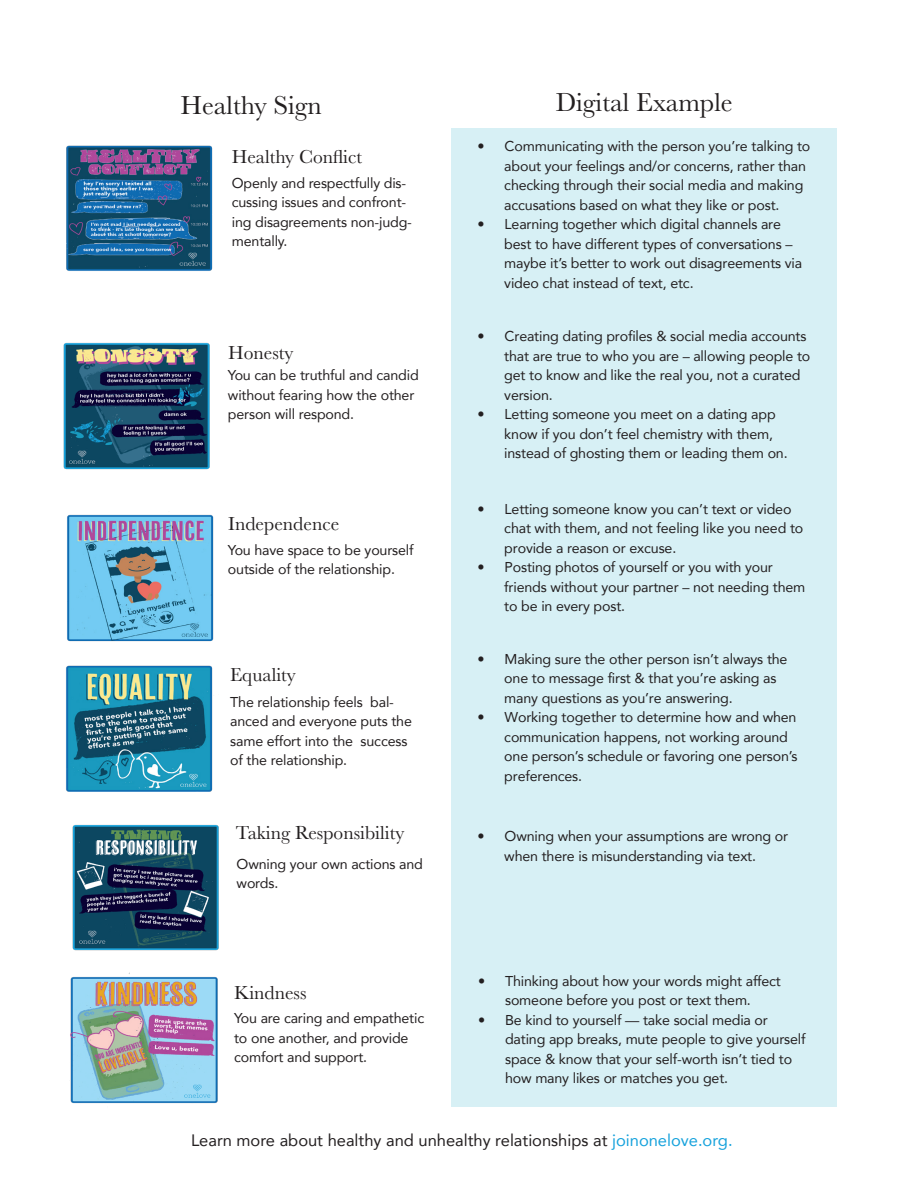
<style>
.page{position:relative;width:918px;height:1188px;background:#fff}
.page>*{position:absolute;margin:0;border:0;box-sizing:border-box;transform-origin:0 0}
.t1{font:27px "Baskerville";color:#231f20}
.t2{font:19.5px "Baskerville";color:#231f20}
.t3{font:16.5px "Avenir";color:#231f20}
.t4{font:14.25px/19.5px "Avenir";letter-spacing:-.01em;color:#231f20}
.s1{color:#16a2dc}
</style>
<div class="page">
<div style="left:451px;top:128px;width:386px;height:979px;background:#d7f0f5"></div>
<img style="left:63px;top:342px;width:147px;height:128px">
<img style="left:67px;top:514px;width:147px;height:128px">
<img style="left:66px;top:665px;width:147px;height:127px">
<img style="left:66px;top:145px;width:147px;height:126px">
<img style="left:72px;top:824px;width:147px;height:127px">
<img style="left:70px;top:972px;width:148px;height:132px">
<h1 class="t1" style="left:180px;top:88px;width:143px">Healthy Sign</h1>
<h1 class="t1" style="left:556px;top:85px;width:178px">Digital Example</h1>
<p class="t4" style="left:504px;top:136px;width:308px;text-indent:-27px">• Communicating with the person you’re talking to about your feelings and/or concerns, rather than checking through their social media and making accusations based on what they like or post.</p>
<p class="t4" style="left:504px;top:214px;width:299px;text-indent:-27px">• Learning together which digital channels are best to have different types of conversations – maybe it’s better to work out disagreements via video chat instead of text, etc.</p>
<h2 class="t2" style="left:232px;top:145px;width:132px">Healthy Conflict</h2>
<p class="t4" style="left:232px;top:173px;width:182px">Openly and respectfully dis&shy;cussing issues and confront&shy;ing disagreements non-judg&shy;mentally.</p>
<h2 class="t2" style="left:228px;top:340px;width:67px">Honesty</h2>
<p class="t4" style="left:228px;top:365px;width:192px">You can be truthful and candid without fearing how the other person will respond.</p>
<h2 class="t2" style="left:228px;top:512px;width:113px">Independence</h2>
<p class="t4" style="left:228px;top:540px;width:187px">You have space to be yourself outside of the relationship.</p>
<h2 class="t2" style="left:230px;top:662px;width:67px">Equality</h2>
<p class="t4" style="left:230px;top:692px;width:183px">The relationship feels bal&shy;anced and everyone puts the same effort into the success of the relationship.</p>
<h2 class="t2" style="left:236px;top:820px;width:170px">Taking Responsibility</h2>
<p class="t4" style="left:237px;top:854px;width:188px">Owning your own actions and words.</p>
<h2 class="t2" style="left:234px;top:980px;width:74px">Kindness</h2>
<p class="t4" style="left:234px;top:1008px;width:192px">You are caring and empathetic to one another, and provide comfort and support.</p>
<p class="t4" style="left:504px;top:326px;width:308px;text-indent:-27px">• Creating dating profiles &amp; social media accounts that are true to who you are – allowing people to get to know and like the real you, not a curated version.</p>
<p class="t4" style="left:504px;top:404px;width:285px;text-indent:-27px">• Letting someone you meet on a dating app know if you don’t feel chemistry with them, instead of ghosting them or leading them on.</p>
<p class="t4" style="left:504px;top:498px;width:301px;text-indent:-27px">• Letting someone know you can’t text or video chat with them, and not feeling like you need to provide a reason or excuse.</p>
<p class="t4" style="left:504px;top:557px;width:303px;text-indent:-27px">• Posting photos of yourself or you with your friends without your partner – not needing them to be in every post.</p>
<p class="t4" style="left:504px;top:649px;width:285px;text-indent:-27px">• Making sure the other person isn’t always the one to message first &amp; that you’re asking as many questions as you’re answering.</p>
<p class="t4" style="left:504px;top:707px;width:295px;text-indent:-27px">• Working together to determine how and when communication happens, not working around one person’s schedule or favoring one person’s preferences.</p>
<p class="t4" style="left:478px;top:826px;width:312px;text-align:center">• Owning when your assumptions are wrong or when there is misunderstanding via text.</p>
<p class="t4" style="left:478px;top:971px;width:304px;text-align:center">• Thinking about how your words might affect someone before you post or text them.</p>
<p class="t4" style="left:505px;top:1010px;width:302px;text-indent:-27px">• Be kind to yourself — take social media or dating app breaks, mute people to give yourself space &amp; know that your self-worth isn’t tied to how many likes or matches you get.</p>
<p class="t3" style="left:191px;top:1127px;width:543px">Learn more about healthy and unhealthy relationships at <span class="s1">joinonelove.org.</span></p>
</div>
